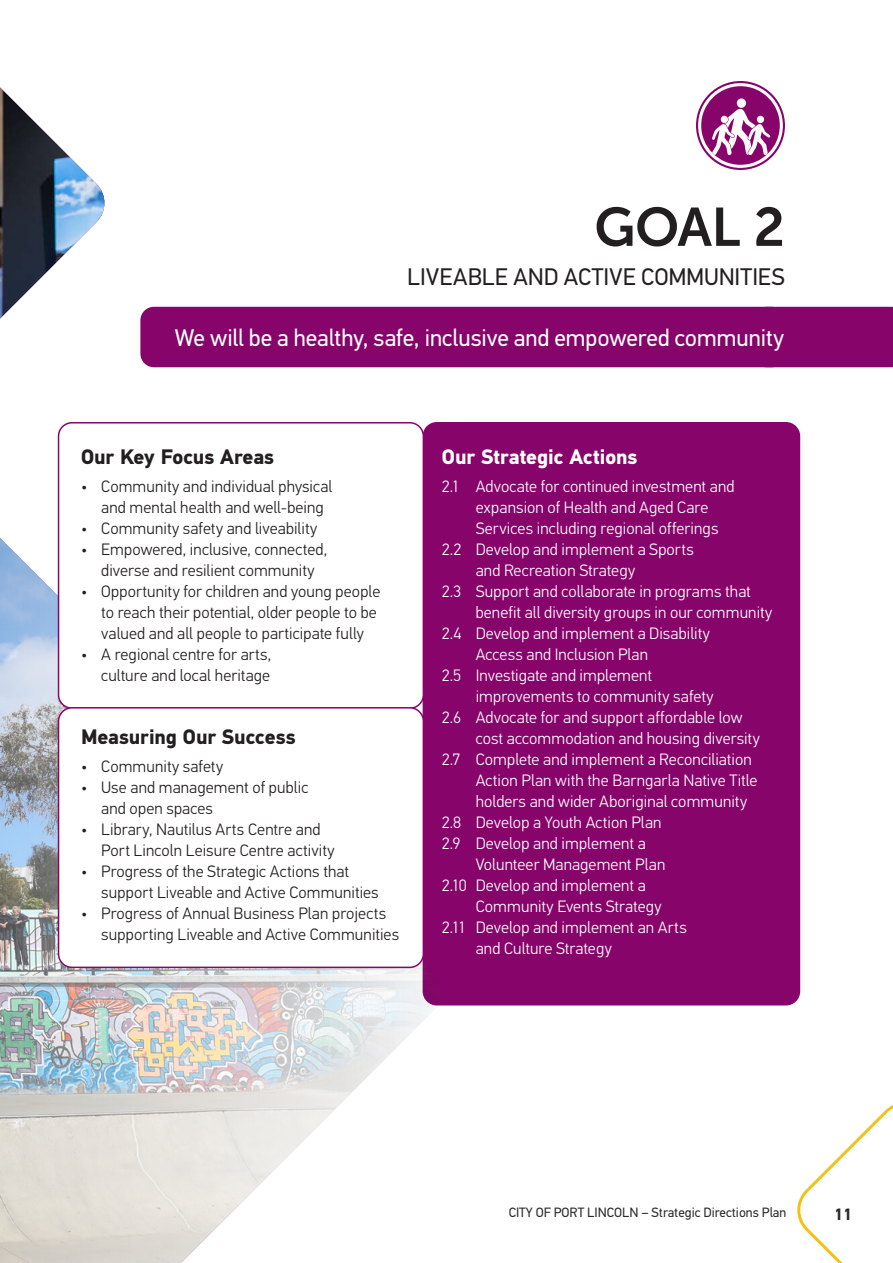
<style>
.page{position:relative;width:893px;height:1263px;background:#fff}
.page>*{position:absolute;margin:0;border:0;box-sizing:border-box;transform-origin:0 0}
.t1{font:54px "Museo Sans W01 700";color:#231f20}
.quote{font:24px "PFDIN Text Pro";letter-spacing:-.005em;color:#fff}
.t2{font:24px "PFDIN Text Pro";letter-spacing:.01em;color:#231f20}
.body{font:700 21px "PFDIN Text Pro";letter-spacing:-.005em;color:#231f20}
.body-2{font:700 21px "PFDIN Text Pro";letter-spacing:-.005em;color:#fff}
.body-3{font:300 16.5px/21px "PFDIN Text Pro";letter-spacing:.005em;color:#fff}
.t3{font:300 16.5px/21px "PFDIN Text Pro";letter-spacing:.005em;color:#231f20}
.t4{font:700 16.5px "PFDIN Text Pro";color:#2a2a2a}
.t5{font:13.5px "PFDIN Text Pro";color:#2a2a2a}
</style>
<div class="page">
<div style="left:423px;top:423px;width:376px;height:582px;background:#87056a;border-radius:14px"></div>
<img style="left:0;top:702px;width:445px;height:561px">
<svg style="left:0;top:422px;width:68px;height:466px"></svg>
<img style="left:0;top:87px;width:105px;height:232px">
<div style="left:701px;top:86px;width:79px;height:79px;background:#87056a;border-radius:50%"></div>
<svg style="left:712px;top:108px;width:58px;height:47px"></svg>
<div style="left:737px;top:98px;width:9px;height:10px;background:#fbfbfa;border-radius:50%"></div>
<div style="left:757px;top:116px;width:7px;height:7px;background:#fbfbfa;border-radius:50%"></div>
<div style="left:721px;top:116px;width:7px;height:7px;background:#fbfbfa;border-radius:50%"></div>
<div style="left:696px;top:81px;width:89px;height:89px;border:2px solid #87056a;border-radius:50%"></div>
<div style="left:59px;top:423px;width:364px;height:285px;background:#fff;border-radius:14px"></div>
<div style="left:58px;top:422px;width:366px;height:287px;border:2px solid #87056a;border-radius:14px"></div>
<div style="left:59px;top:708px;width:364px;height:259px;background:#fff;border-radius:14px"></div>
<div style="left:58px;top:707px;width:366px;height:261px;border:2px solid #87056a;border-radius:14px"></div>
<div style="left:775px;top:307px;width:118px;height:60px;background:#87056a"></div>
<div style="left:140px;top:307px;width:645px;height:60px;background:#87056a;border-radius:14px"></div>
<svg style="left:797px;top:1105px;width:96px;height:158px"></svg>
<p class="t1" style="left:594px;top:197px;width:192px">GOAL 2</p>
<p class="t2" style="left:407px;top:262px;width:379px">LIVEABLE AND ACTIVE COMMUNITIES</p>
<p class="quote" style="left:175px;top:324px;width:611px">We will be a healthy, safe, inclusive and empowered community</p>
<p class="body" style="left:81px;top:444px;width:195px">Our Key Focus Areas</p>
<p class="t3" style="left:101px;top:476px;width:233px;text-indent:-20px">• Community and individual physical and mental health and well-being</p>
<p class="t3" style="left:81px;top:518px;width:238px">• Community safety and liveability</p>
<p class="t3" style="left:81px;top:539px;width:248px;text-align:center">• Empowered, inclusive, connected, diverse and resilient community</p>
<p class="t3" style="left:101px;top:581px;width:281px;text-indent:-20px">• Opportunity for children and young people to reach their potential, older people to be valued and all people to participate fully</p>
<p class="t3" style="left:81px;top:644px;width:192px;text-align:right">• A regional centre for arts, culture and local heritage</p>
<p class="body" style="left:81px;top:724px;width:216px">Measuring Our Success</p>
<p class="t3" style="left:81px;top:756px;width:144px">• Community safety</p>
<p class="t3" style="left:101px;top:777px;width:209px;text-indent:-20px">• Use and management of public and open spaces</p>
<p class="t3" style="left:101px;top:819px;width:235px;text-indent:-20px">• Library, Nautilus Arts Centre and<br>Port Lincoln Leisure Centre activity</p>
<p class="t3" style="left:101px;top:861px;width:279px;text-indent:-20px">• Progress of the Strategic Actions that support Liveable and Active Communities</p>
<p class="t3" style="left:101px;top:903px;width:299px;text-indent:-20px">• Progress of Annual Business Plan projects supporting Liveable and Active Communities</p>
<p class="body-2" style="left:442px;top:444px;width:197px">Our Strategic Actions</p>
<p class="body-3" style="left:476px;top:476px;width:260px;text-indent:-34px">2.1 Advocate for continued investment and expansion of Health and Aged Care<br>Services including regional offerings</p>
<p class="body-3" style="left:476px;top:539px;width:220px;text-indent:-34px">2.2 Develop and implement a Sports and Recreation Strategy</p>
<p class="body-3" style="left:476px;top:581px;width:298px;text-indent:-34px">2.3 Support and collaborate in programs that benefit all diversity groups in our community</p>
<p class="body-3" style="left:476px;top:623px;width:236px;text-indent:-34px">2.4 Develop and implement a Disability<br>Access and Inclusion Plan</p>
<p class="body-3" style="left:476px;top:665px;width:239px;text-indent:-34px">2.5 Investigate and implement improvements to community safety</p>
<p class="body-3" style="left:476px;top:707px;width:285px;text-indent:-34px">2.6 Advocate for and support affordable low cost accommodation and housing diversity</p>
<p class="body-3" style="left:476px;top:749px;width:283px;text-indent:-34px">2.7 Complete and implement a Reconciliation<br>Action Plan with the Barngarla Native Title holders and wider Aboriginal community</p>
<p class="body-3" style="left:442px;top:812px;width:221px">2.8 Develop a Youth Action Plan</p>
<p class="body-3" style="left:476px;top:833px;width:191px;text-indent:-34px">2.9 Develop and implement a<br>Volunteer Management Plan</p>
<p class="body-3" style="left:476px;top:875px;width:187px;text-indent:-34px">2.10 Develop and implement a<br>Community Events Strategy</p>
<p class="body-3" style="left:476px;top:917px;width:213px;text-indent:-34px">2.11 Develop and implement an Arts and Culture Strategy</p>
<p class="t5" style="left:509px;top:1205px;width:279px">CITY OF PORT LINCOLN – Strategic Directions Plan</p>
<p class="t4" style="left:834px;top:1204px;width:20px">11</p>
</div>
